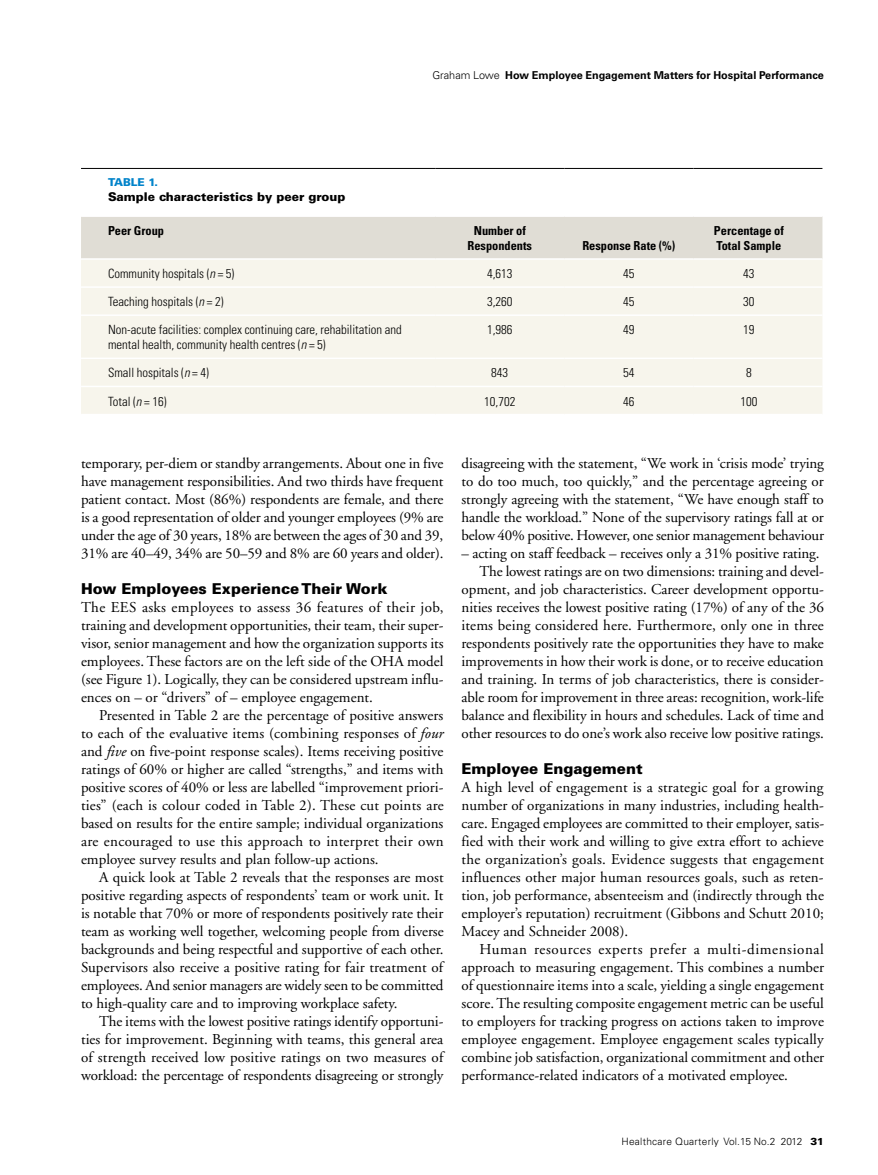
<style>
.page{position:relative;width:878px;height:1175px;background:#fff}
.page>*{position:absolute;margin:0;border:0;box-sizing:border-box;transform-origin:0 0}
.t1{font:15px/18px "Adobe Garamond";letter-spacing:-.005em;color:#000;text-align:justify}
.t2{font:900 15px "Univers";color:#000}
.t3{font:300 condensed 12.75px/15px "Univers";color:#000}
.t4{font:700 condensed 12.3px/15px "Univers";color:#000;text-align:center}
.t5{font:900 12px "Univers";color:#000}
.t6{font:700 10.8px "Univers";color:#000}
.t7{font:900 10.8px "Univers";color:#0083ca}
.t8{font:300 10.2px "Univers";letter-spacing:.025em;color:#000}
.s1{font-weight:300}
.s2{font-style:italic}
.s3{font-weight:900}
</style>
<div class="page">
<div style="left:81px;top:217px;width:741px;height:41px;background:#e0ddd5"></div>
<div style="left:81px;top:260px;width:741px;height:154px;background:#f7f5ec"></div>
<hr style="left:81px;top:168px;width:354px;height:1px;background:#000">
<hr style="left:435px;top:168px;width:129px;height:1px;background:#000">
<hr style="left:564px;top:168px;width:129px;height:1px;background:#000">
<hr style="left:693px;top:168px;width:129px;height:1px;background:#000">
<hr style="left:81px;top:286px;width:354px;height:2px;background:#fff">
<hr style="left:435px;top:286px;width:129px;height:2px;background:#fff">
<hr style="left:564px;top:286px;width:129px;height:2px;background:#fff">
<hr style="left:693px;top:286px;width:129px;height:2px;background:#fff">
<hr style="left:81px;top:314px;width:354px;height:2px;background:#fff">
<hr style="left:435px;top:314px;width:129px;height:2px;background:#fff">
<hr style="left:564px;top:314px;width:129px;height:2px;background:#fff">
<hr style="left:693px;top:314px;width:129px;height:2px;background:#fff">
<hr style="left:81px;top:357px;width:354px;height:2px;background:#fff">
<hr style="left:435px;top:357px;width:129px;height:2px;background:#fff">
<hr style="left:564px;top:357px;width:129px;height:2px;background:#fff">
<hr style="left:693px;top:357px;width:129px;height:2px;background:#fff">
<hr style="left:81px;top:386px;width:354px;height:1px;background:#fff">
<hr style="left:435px;top:386px;width:129px;height:1px;background:#fff">
<hr style="left:564px;top:386px;width:129px;height:1px;background:#fff">
<hr style="left:693px;top:386px;width:129px;height:1px;background:#fff">
<p class="t6" style="left:432px;top:69px;width:393px"><span class="s1">Graham Lowe</span> How Employee Engagement Matters for Hospital Performance</p>
<p class="t7" style="left:108px;top:175px;width:51px">TABLE 1.</p>
<p class="t5" style="left:108px;top:189px;width:239px">Sample characteristics by peer group</p>
<p class="t4" style="left:108px;top:223px;width:58px">Peer Group</p>
<p class="t4" style="left:467px;top:223px;width:66px">Number of<br>Respondents</p>
<p class="t4" style="left:582px;top:238px;width:94px">Response Rate (%)</p>
<p class="t4" style="left:714px;top:223px;width:71px;text-align:left">Percentage of<br>Total Sample</p>
<p class="t3" style="left:108px;top:266px;width:128px">Community hospitals (<span class="s2">n</span> = 5)</p>
<p class="t3" style="left:487px;top:266px;width:27px">4,613</p>
<p class="t3" style="left:623px;top:266px;width:13px">45</p>
<p class="t3" style="left:743px;top:266px;width:13px">43</p>
<p class="t3" style="left:108px;top:294px;width:117px">Teaching hospitals (<span class="s2">n</span> = 2)</p>
<p class="t3" style="left:487px;top:294px;width:27px">3,260</p>
<p class="t3" style="left:623px;top:294px;width:13px">45</p>
<p class="t3" style="left:743px;top:294px;width:13px">30</p>
<p class="t3" style="left:108px;top:322px;width:295px">Non-acute facilities: complex continuing care, rehabilitation and mental health, community health centres (<span class="s2">n</span> = 5)</p>
<p class="t3" style="left:487px;top:322px;width:27px">1,986</p>
<p class="t3" style="left:623px;top:322px;width:13px">49</p>
<p class="t3" style="left:743px;top:322px;width:13px">19</p>
<p class="t3" style="left:108px;top:365px;width:102px">Small hospitals (<span class="s2">n</span> = 4)</p>
<p class="t3" style="left:491px;top:365px;width:18px">843</p>
<p class="t3" style="left:623px;top:365px;width:13px">54</p>
<p class="t3" style="left:746px;top:365px;width:7px">8</p>
<p class="t3" style="left:108px;top:393px;width:60px">Total (<span class="s2">n</span> = 16)</p>
<p class="t3" style="left:484px;top:393px;width:33px">10,702</p>
<p class="t3" style="left:623px;top:393px;width:13px">46</p>
<p class="t3" style="left:740px;top:393px;width:18px">100</p>
<p class="t1" style="left:81px;top:455px;width:364px">temporary, per-diem or standby arrangements. About one in five have management responsibilities. And two thirds have frequent patient contact. Most (86%) respondents are female, and there is a good representation of older and younger employees (9% are under the age of 30 years, 18% are between the ages of 30 and 39, 31% are 40–49, 34% are 50–59 and 8% are 60 years and older).</p>
<p class="t2" style="left:81px;top:579px;width:308px">How Employees Experience Their Work</p>
<p class="t1" style="left:81px;top:599px;width:364px">The EES asks employees to assess 36 features of their job, training and development opportunities, their team, their super&shy;visor, senior management and how the organization supports its employees. These factors are on the left side of the OHA model (see Figure 1). Logically, they can be considered upstream influ&shy;ences on – or “drivers” of – employee engagement.</p>
<p class="t1" style="left:81px;top:707px;width:364px;text-indent:18px">Presented in Table 2 are the percentage of positive answers to each of the evaluative items (combining responses of <span class="s2">four </span>and <span class="s2">five</span> on five-point response scales). Items receiving positive ratings of 60% or higher are called “strengths,” and items with positive scores of 40% or less are labelled “improvement priori&shy;ties” (each is colour coded in Table 2). These cut points are based on results for the entire sample; individual organizations are encouraged to use this approach to interpret their own employee survey results and plan follow-up actions.</p>
<p class="t1" style="left:81px;top:869px;width:364px;text-indent:18px">A quick look at Table 2 reveals that the responses are most positive regarding aspects of respondents’ team or work unit. It is notable that 70% or more of respondents positively rate their team as working well together, welcoming people from diverse backgrounds and being respectful and supportive of each other.<br>Supervisors also receive a positive rating for fair treatment of employees. And senior managers are widely seen to be committed to high-quality care and to improving workplace safety.</p>
<p class="t1" style="left:81px;top:1013px;width:364px;text-indent:18px">The items with the lowest positive ratings identify opportuni&shy;ties for improvement. Beginning with teams, this general area of strength received low positive ratings on two measures of workload: the percentage of respondents disagreeing or strongly</p>
<p class="t1" style="left:461px;top:455px;width:364px">disagreeing with the statement, “We work in ‘crisis mode’ trying to do too much, too quickly,” and the percentage agreeing or strongly agreeing with the statement, “We have enough staff to handle the workload.” None of the supervisory ratings fall at or below 40% positive. However, one senior management behaviour</p>
<p class="t1" style="left:461px;top:545px;width:359px">– acting on staff feedback – receives only a 31% positive rating.</p>
<p class="t1" style="left:479px;top:563px;width:346px">The lowest ratings are on two dimensions: training and devel-</p>
<p class="t1" style="left:461px;top:581px;width:364px">opment, and job characteristics. Career development opportu-</p>
<p class="t1" style="left:461px;top:599px;width:364px">nities receives the lowest positive rating (17%) of any of the 36</p>
<p class="t1" style="left:461px;top:617px;width:364px">items being considered here. Furthermore, only one in three</p>
<p class="t1" style="left:461px;top:635px;width:364px">respondents positively rate the opportunities they have to make</p>
<p class="t1" style="left:461px;top:653px;width:364px">improvements in how their work is done, or to receive education</p>
<p class="t1" style="left:461px;top:671px;width:364px">and training. In terms of job characteristics, there is consider-</p>
<p class="t1" style="left:461px;top:689px;width:364px">able room for improvement in three areas: recognition, work-life</p>
<p class="t1" style="left:461px;top:707px;width:364px">balance and flexibility in hours and schedules. Lack of time and</p>
<p class="t1" style="left:461px;top:725px;width:364px">other resources to do one’s work also receive low positive ratings.</p>
<p class="t2" style="left:461px;top:759px;width:183px">Employee Engagement</p>
<p class="t1" style="left:461px;top:779px;width:364px">A high level of engagement is a strategic goal for a growing number of organizations in many industries, including health&shy;care. Engaged employees are committed to their employer, satis&shy;fied with their work and willing to give extra effort to achieve the organization’s goals. Evidence suggests that engagement influences other major human resources goals, such as reten&shy;tion, job performance, absenteeism and (indirectly through the employer’s reputation) recruitment (Gibbons and Schutt 2010; Macey and Schneider 2008).</p>
<p class="t1" style="left:461px;top:941px;width:364px;text-indent:18px">Human resources experts prefer a multi-dimensional approach to measuring engagement. This combines a number of questionnaire items into a scale, yielding a single engagement score. The resulting composite engagement metric can be useful to employers for tracking progress on actions taken to improve employee engagement. Employee engagement scales typically combine job satisfaction, organizational commitment and other performance-related indicators of a motivated employee.</p>
<p class="t8" style="left:621px;top:1134px;width:204px">Healthcare Quarterly Vol.15 No.2 2012 <span class="s3">31</span></p>
</div>
